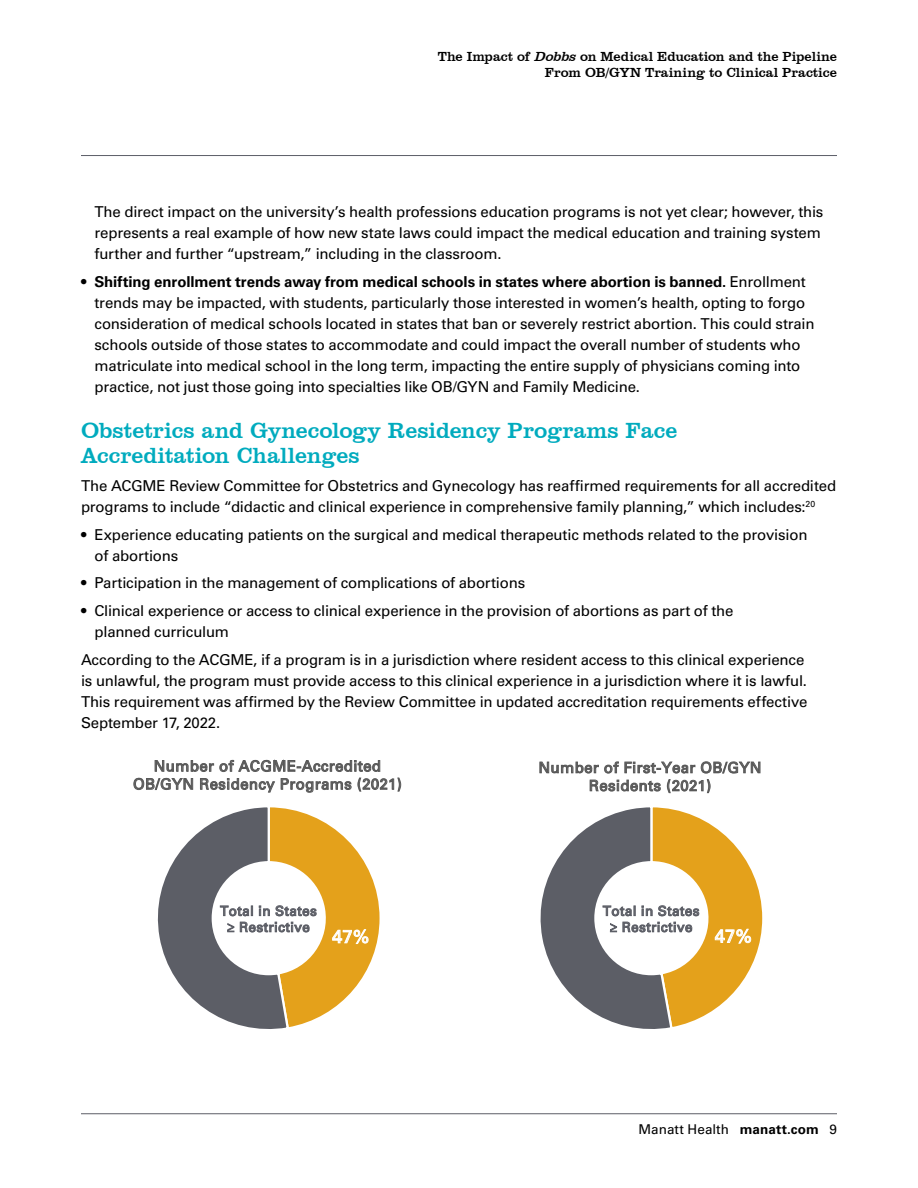
<style>
.page{position:relative;width:918px;height:1188px;background:#fff}
.page>*{position:absolute;margin:0;border:0;box-sizing:border-box;transform-origin:0 0}
.Heading_2{font:22.5px/25.5px "Clarendon BT";letter-spacing:-.005em;color:#00abbe}
.t1{font:18px "Univers LT Std";color:#fff}
.Text_1{font:15px/21px "Univers LT Std";letter-spacing:-.015em;color:#000}
.t2{font:15px/18px "Univers LT Std";letter-spacing:.03em;color:#595959;text-align:center}
.t3{font:13.5px/16.2px "Clarendon BT";color:#000;text-align:right}
.t4{font:13.5px/16.2px "Univers LT Std";letter-spacing:.03em;color:#5c5e66;text-align:center}
.t5{font:13.5px "Univers LT Std";letter-spacing:.005em;color:#000}
.s1{font-style:italic}
.s2{font-weight:700}
</style>
<div class="page">
<hr style="left:81px;top:155px;width:756px;height:1px;background:#5c5e67">
<hr style="left:81px;top:1113px;width:756px;height:1px;background:#5c5e67">
<svg style="left:157px;top:807px;width:223px;height:222px"></svg>
<svg style="left:540px;top:807px;width:223px;height:222px"></svg>
<p class="t3" style="left:438px;top:48px;width:401px">The Impact of <span class="s1">Dobbs</span> on Medical Education and the Pipeline<br>From OB/GYN Training to Clinical Practice</p>
<p class="Text_1" style="left:94px;top:201px;width:730px">The direct impact on the university’s health professions education programs is not yet clear; however, this represents a real example of how new state laws could impact the medical education and training system further and further “upstream,” including in the classroom.</p>
<p class="Text_1" style="left:94px;top:271px;width:722px;text-indent:-14px">• <span class="s2">Shifting enrollment trends away from medical schools in states where abortion is banned.</span> Enrollment trends may be impacted, with students, particularly those interested in women’s health, opting to forgo consideration of medical schools located in states that ban or severely restrict abortion. This could strain schools outside of those states to accommodate and could impact the overall number of students who matriculate into medical school in the long term, impacting the entire supply of physicians coming into practice, not just those going into specialties like OB/GYN and Family Medicine.</p>
<p class="Heading_2" style="left:81px;top:417px;width:598px">Obstetrics and Gynecology Residency Programs Face<br>Accreditation Challenges</p>
<p class="Text_1" style="left:81px;top:475px;width:757px">The ACGME Review Committee for Obstetrics and Gynecology has reaffirmed requirements for all accredited programs to include “didactic and clinical experience in comprehensive family planning,” which includes:<sup>20</sup></p>
<p class="Text_1" style="left:94px;top:524px;width:715px;text-indent:-14px">• Experience educating patients on the surgical and medical therapeutic methods related to the provision of abortions</p>
<p class="Text_1" style="left:81px;top:573px;width:446px">• Participation in the management of complications of abortions</p>
<p class="Text_1" style="left:94px;top:600px;width:641px;text-indent:-14px">• Clinical experience or access to clinical experience in the provision of abortions as part of the planned curriculum</p>
<p class="Text_1" style="left:81px;top:649px;width:728px">According to the ACGME, if a program is in a jurisdiction where resident access to this clinical experience is unlawful, the program must provide access to this clinical experience in a jurisdiction where it is lawful.<br>This requirement was affirmed by the Review Committee in updated accreditation requirements effective September 17, 2022.</p>
<p class="t2" style="left:133px;top:757px;width:270px">Number of ACGME-Accredited<br>OB/GYN Residency Programs (2021)</p>
<p class="t2" style="left:539px;top:759px;width:224px">Number of First-Year OB/GYN<br>Residents (2021)</p>
<p class="t4" style="left:220px;top:903px;width:98px">Total in States ≥ Restrictive</p>
<p class="t1" style="left:332px;top:926px;width:38px">47%</p>
<p class="t4" style="left:603px;top:903px;width:98px">Total in States ≥ Restrictive</p>
<p class="t1" style="left:715px;top:925px;width:38px">47%</p>
<p class="t5" style="left:639px;top:1121px;width:200px">Manatt Health <span class="s2">manatt.com</span> 9</p>
</div>
